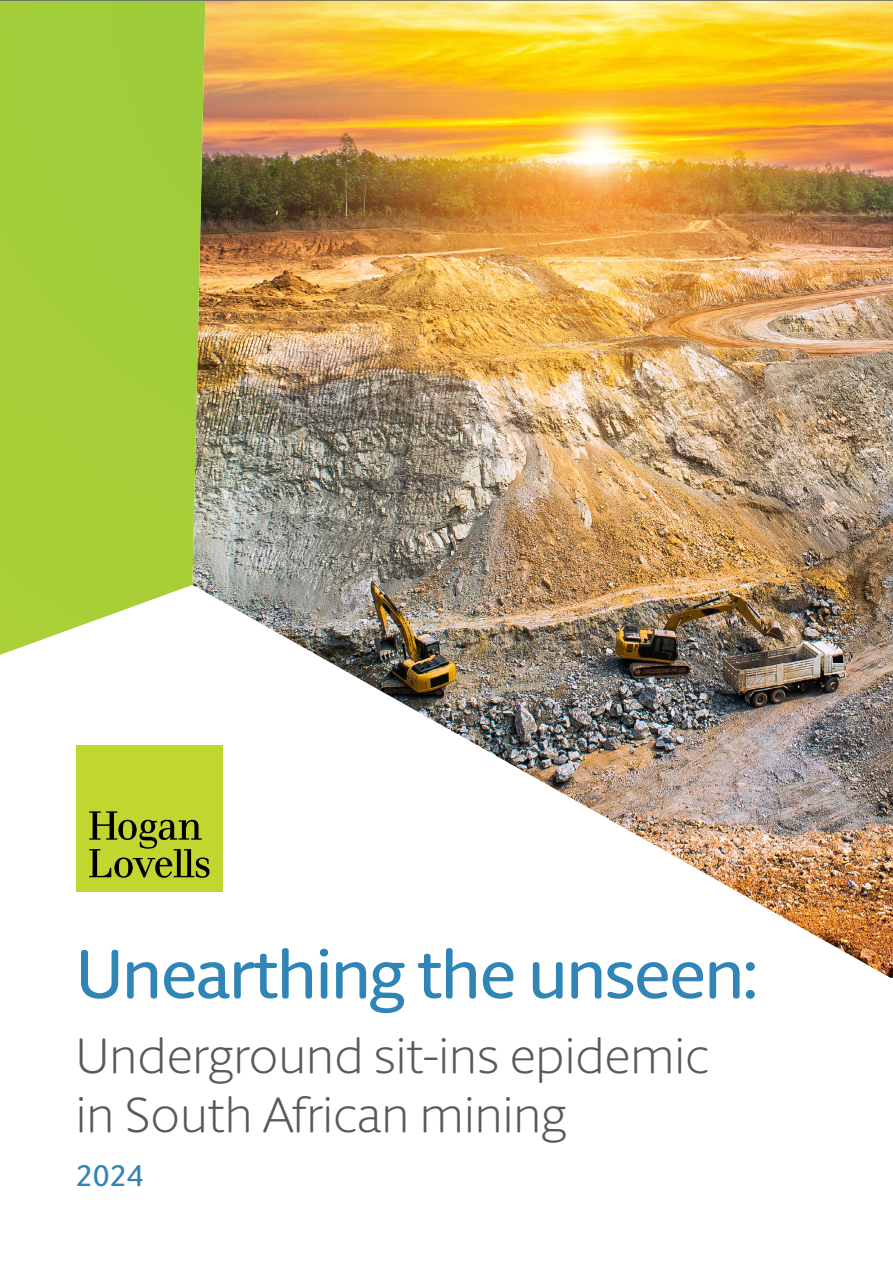
<style>
.page{position:relative;width:893px;height:1263px;background:#fff}
.page>*{position:absolute;margin:0;border:0;box-sizing:border-box;transform-origin:0 0}
.t1{font:500 68.55px "Berlingske Sans Round";letter-spacing:-.02em;color:#3085b7}
.t2{font:300 49.5px/59.4px "Berlingske Sans Round";color:#58595b}
.t3{font:500 30px "Berlingske Sans Round";color:#3085b7}
</style>
<div class="page">
<img style="left:0;top:0;width:893px;height:978px">
<div style="left:76px;top:745px;width:146px;height:146px;background:#c1d72f"></div>
<svg style="left:89px;top:811px;width:121px;height:67px"></svg>
<h1 class="t1" style="left:76px;top:926px;width:683px">Unearthing the unseen:</h1>
<p class="t2" style="left:76px;top:1024px;width:635px">Underground sit-ins epidemic in South African mining</p>
<p class="t3" style="left:76px;top:1155px;width:69px">2024</p>
</div>
